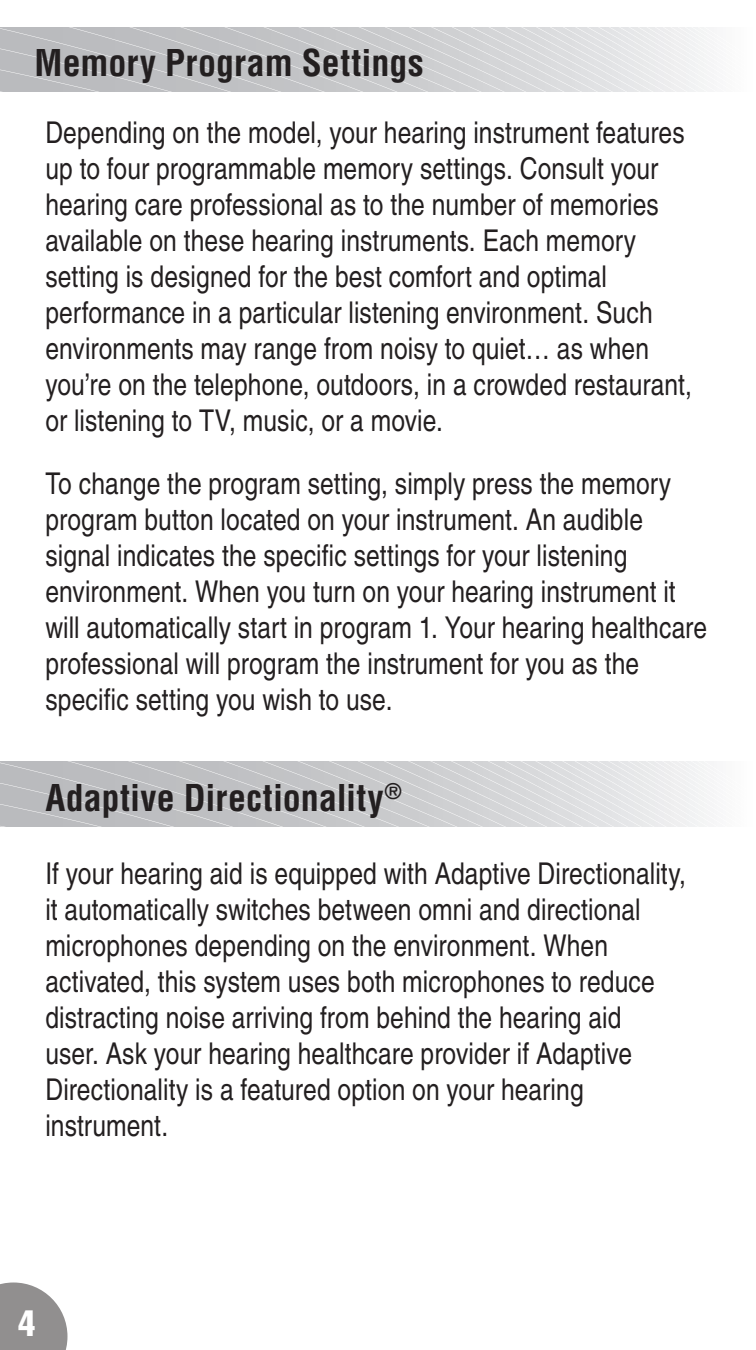
<style>
.page{position:relative;width:756px;height:1350px;background:#fff}
.page>*{position:absolute;margin:0;border:0;box-sizing:border-box;transform-origin:0 0}
.t1{font:700 condensed 36px "Helvetica";letter-spacing:.005em;color:#231f20}
.t2{font:extra-condensed 36px "Helvetica";color:#fff}
.t3{font:condensed 30px/36px "Helvetica";letter-spacing:.005em;color:#231f20}
</style>
<div class="page">
<svg style="left:0;top:1282px;width:68px;height:68px;background:#a1a0a0"></svg>
<svg style="left:0;top:761px;width:707px;height:65px;background:#cdced0"></svg>
<svg style="left:0;top:27px;width:707px;height:65px;background:#cdced0"></svg>
<p class="t1" style="left:35px;top:41px;width:391px">Memory Program Settings</p>
<p class="t3" style="left:45px;top:115px;width:648px">Depending on the model, your hearing instrument features up to four programmable memory settings. Consult your hearing care professional as to the number of memories available on these hearing instruments. Each memory setting is designed for the best comfort and optimal performance in a particular listening environment. Such environments may range from noisy to quiet… as when you’re on the telephone, outdoors, in a crowded restaurant, or listening to TV, music, or a movie.</p>
<p class="t3" style="left:45px;top:466px;width:663px">To change the program setting, simply press the memory program button located on your instrument. An audible signal indicates the specific settings for your listening environment. When you turn on your hearing instrument it will automatically start in program 1. Your hearing healthcare professional will program the instrument for you as the specific setting you wish to use.</p>
<p class="t1" style="left:45px;top:775px;width:358px">Adaptive Directionality<sup>®</sup></p>
<p class="t3" style="left:45px;top:856px;width:642px">If your hearing aid is equipped with Adaptive Directionality, it automatically switches between omni and directional microphones depending on the environment. When activated, this system uses both microphones to reduce distracting noise arriving from behind the hearing aid<br>user. Ask your hearing healthcare provider if Adaptive Directionality is a featured option on your hearing instrument.</p>
<p class="t2" style="left:18px;top:1300px;width:18px">4</p>
</div>
